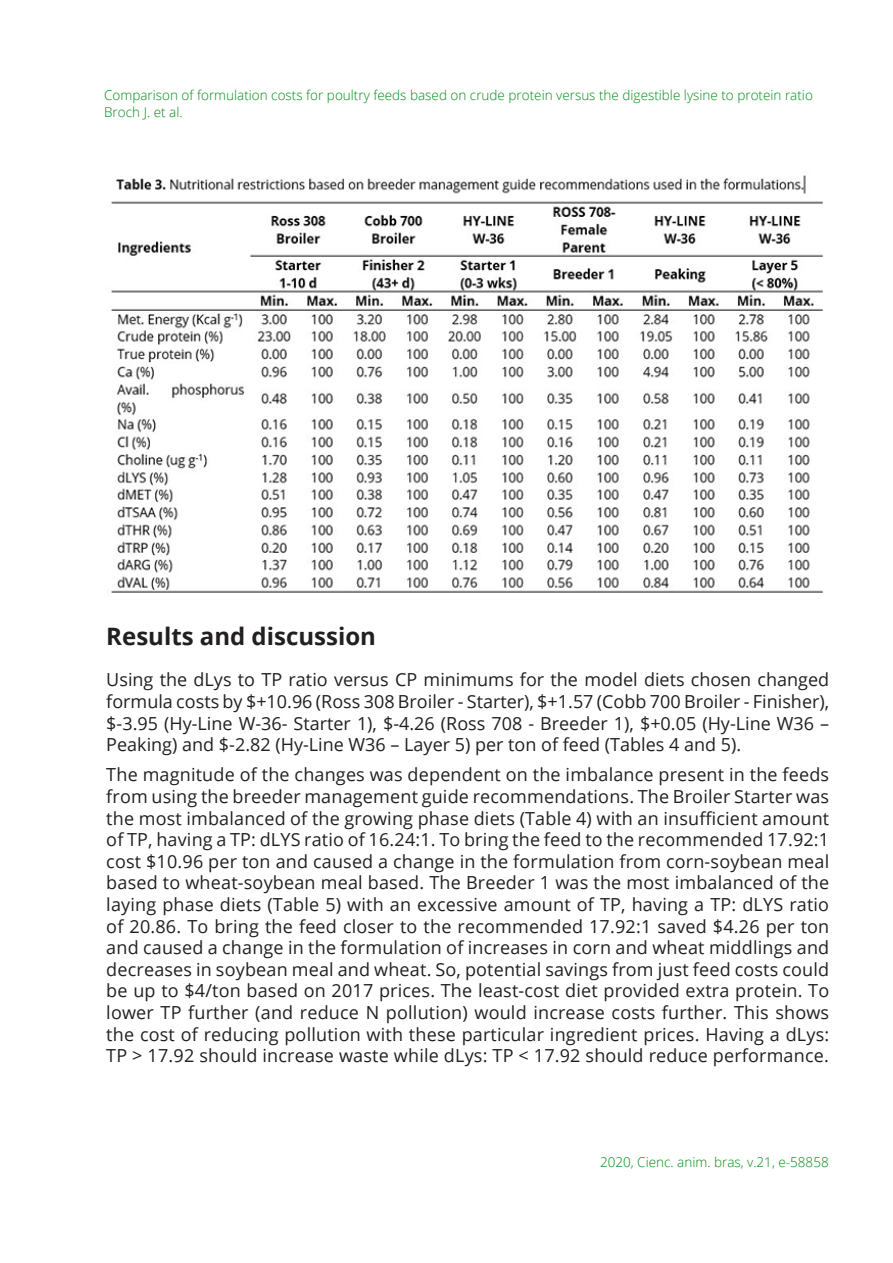
<style>
.page{position:relative;width:893px;height:1263px;background:#fff}
.page>*{position:absolute;margin:0;border:0;box-sizing:border-box;transform-origin:0 0}
.t1{font:700 24px "Open Sans";color:#231f20}
.t2{font:18px/21.6px "Open Sans";letter-spacing:.005em;color:#231f20;text-align:justify}
.t3{font:300 13.5px/16.5px "Open Sans";color:#008c14}
</style>
<div class="page">
<img style="left:111px;top:175px;width:712px;height:418px">
<p class="t3" style="left:104px;top:87px;width:710px">Comparison of formulation costs for poultry feeds based on crude protein versus the digestible lysine to protein ratio<br>Broch J. et al.</p>
<h1 class="t1" style="left:106px;top:619px;width:271px">Results and discussion</h1>
<p class="t2" style="left:106px;top:669px;width:724px">Using the dLys to TP ratio versus CP minimums for the model diets chosen changed formula costs by $+10.96 (Ross 308 Broiler - Starter), $+1.57 (Cobb 700 Broiler - Finisher), $-3.95 (Hy-Line W-36- Starter 1), $-4.26 (Ross 708 - Breeder 1), $+0.05 (Hy-Line W36 – Peaking) and $-2.82 (Hy-Line W36 – Layer 5) per ton of feed (Tables 4 and 5).</p>
<p class="t2" style="left:106px;top:763px;width:724px">The magnitude of the changes was dependent on the imbalance present in the feeds from using the breeder management guide recommendations. The Broiler Starter was the most imbalanced of the growing phase diets (Table 4) with an insufficient amount of TP, having a TP: dLYS ratio of 16.24:1. To bring the feed to the recommended 17.92:1 cost $10.96 per ton and caused a change in the formulation from corn-soybean meal based to wheat-soybean meal based. The Breeder 1 was the most imbalanced of the laying phase diets (Table 5) with an excessive amount of TP, having a TP: dLYS ratio of 20.86. To bring the feed closer to the recommended 17.92:1 saved $4.26 per ton and caused a change in the formulation of increases in corn and wheat middlings and decreases in soybean meal and wheat. So, potential savings from just feed costs could be up to $4/ton based on 2017 prices. The least-cost diet provided extra protein. To lower TP further (and reduce N pollution) would increase costs further. This shows the cost of reducing pollution with these particular ingredient prices. Having a dLys:<br>TP &gt; 17.92 should increase waste while dLys: TP &lt; 17.92 should reduce performance.</p>
<p class="t3" style="left:600px;top:1153px;width:230px">2020, Cienc. anim. bras, v.21, e-58858</p>
</div>
